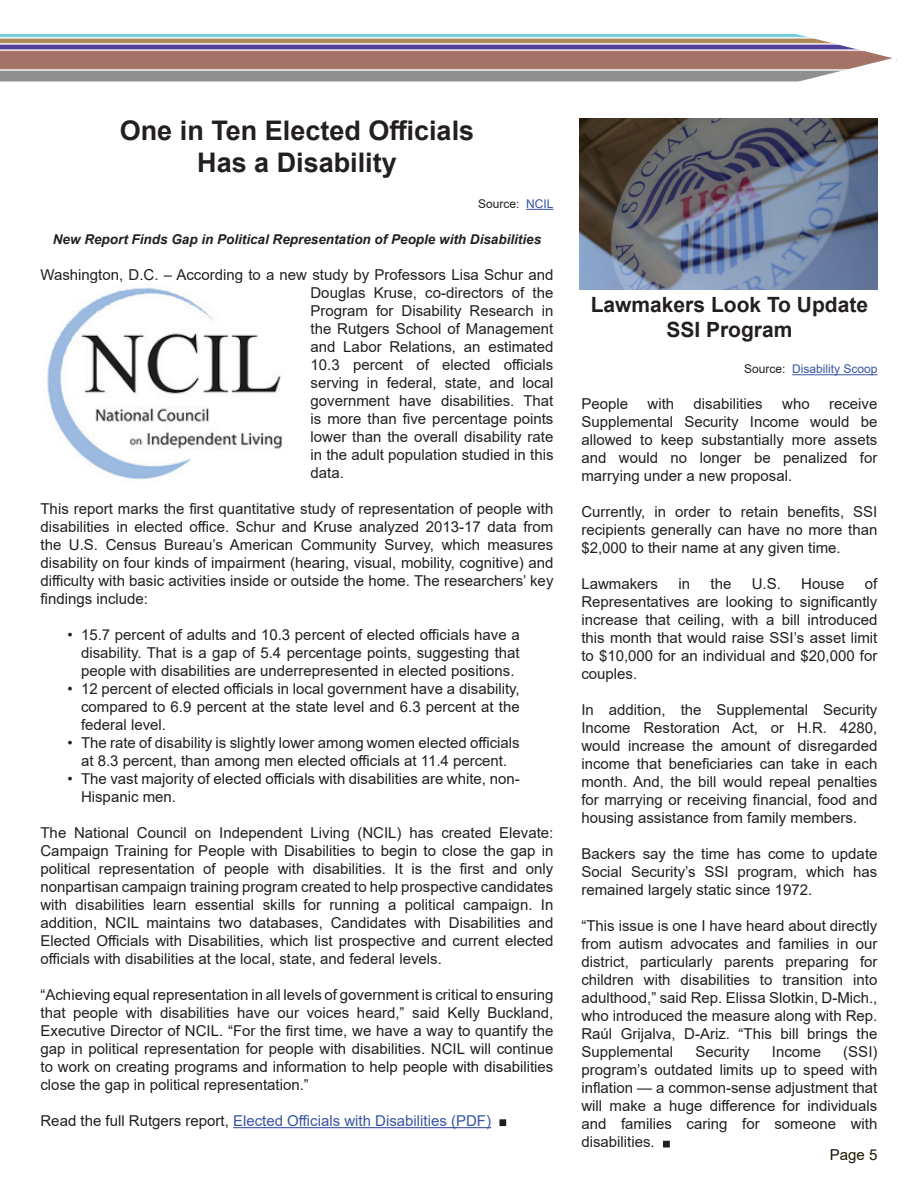
<style>
.page{position:relative;width:918px;height:1188px;background:#fff}
.page>*{position:absolute;margin:0;border:0;box-sizing:border-box;transform-origin:0 0}
.t1{font:700 27px/32.4px "Arial";color:#231f20;text-align:center}
.t2{font:700 21px/25.2px "Arial";color:#231f20;text-align:center}
.t3{font:15px/18px "Arial";color:#231f20;text-align:justify}
.t4{font:15px "Arial";color:#3853a3}
.t5{font:15px "Arial";color:#1e1500}
.t6{font:italic 700 13.5px "Arial";color:#231f20}
.t7{font:12px "Arial";color:#3853a3}
.t8{font:12px "Arial";color:#231f20}
.s1{color:#3853a3}
.s2{color:#231f20}
</style>
<div class="page">
<img style="left:0;top:35px;width:787px;height:47px">
<svg style="left:787px;top:34px;width:110px;height:48px"></svg>
<svg style="left:526px;top:209px;width:28px;height:1px"></svg>
<hr style="left:233px;top:1127px;width:258px;height:1px;background:#3853a3">
<div style="left:499px;top:1119px;width:7px;height:7px;border:2px solid #231f20"></div>
<img style="left:47px;top:287px;width:235px;height:193px">
<hr style="left:792px;top:374px;width:85px;height:1px;background:#3853a3">
<div style="left:663px;top:1141px;width:7px;height:6px;border:2px solid #231f20"></div>
<img style="left:579px;top:118px;width:299px;height:171px">
<h1 class="t1" style="left:120px;top:114px;width:356px">One in Ten Elected Officials<br>Has a Disability</h1>
<p class="t8" style="left:478px;top:196px;width:77px">Source: <span class="s1">NCIL</span></p>
<p class="t6" style="left:53px;top:230px;width:490px">New Report Finds Gap in Political Representation of People with Disabilities</p>
<p class="t3" style="left:310px;top:266px;width:245px;text-indent:-270px">Washington, D.C. – According to a new study by Professors Lisa Schur and Douglas Kruse, co-directors of the Program for Disability Research in the Rutgers School of Management and Labor Relations, an estimated 10.3 percent of elected officials serving in federal, state, and local government have disabilities. That is more than five percentage points lower than the overall disability rate in the adult population studied in this data.</p>
<p class="t3" style="left:40px;top:500px;width:514px">This report marks the first quantitative study of representation of people with disabilities in elected office. Schur and Kruse analyzed 2013-17 data from the U.S. Census Bureau’s American Community Survey, which measures disability on four kinds of impairment (hearing, visual, mobility, cognitive) and difficulty with basic activities inside or outside the home. The researchers’ key findings include:</p>
<p class="t3" style="left:81px;top:626px;width:440px;text-indent:-14px">• 15.7 percent of adults and 10.3 percent of elected officials have a disability. That is a gap of 5.4 percentage points, suggesting that people with disabilities are underrepresented in elected positions.</p>
<p class="t3" style="left:81px;top:680px;width:440px;text-indent:-14px">• 12 percent of elected officials in local government have a disability, compared to 6.9 percent at the state level and 6.3 percent at the federal level.</p>
<p class="t3" style="left:68px;top:734px;width:454px;text-align:center">• The rate of disability is slightly lower among women elected officials at 8.3 percent, than among men elected officials at 11.4 percent.</p>
<p class="t3" style="left:81px;top:770px;width:440px;text-indent:-14px">• The vast majority of elected officials with disabilities are white, non-<br>Hispanic men.</p>
<p class="t3" style="left:40px;top:824px;width:514px">The National Council on Independent Living (NCIL) has created Elevate:<br>Campaign Training for People with Disabilities to begin to close the gap in political representation of people with disabilities. It is the first and only nonpartisan campaign training program created to help prospective candidates with disabilities learn essential skills for running a political campaign. In addition, NCIL maintains two databases, Candidates with Disabilities and Elected Officials with Disabilities, which list prospective and current elected officials with disabilities at the local, state, and federal levels.</p>
<p class="t3" style="left:40px;top:986px;width:514px">“Achieving equal representation in all levels of government is critical to ensuring that people with disabilities have our voices heard,” said Kelly Buckland, Executive Director of NCIL. “For the first time, we have a way to quantify the gap in political representation for people with disabilities. NCIL will continue to work on creating programs and information to help people with disabilities close the gap in political representation.”</p>
<p class="t4" style="left:40px;top:1110px;width:452px"><span class="s2">Read the full Rutgers report,</span> Elected Officials with Disabilities (PDF)</p>
<h2 class="t2" style="left:591px;top:293px;width:279px">Lawmakers Look To Update<br>SSI Program</h2>
<p class="t7" style="left:744px;top:361px;width:135px"><span class="s2">Source:</span> Disability Scoop</p>
<p class="t3" style="left:581px;top:395px;width:48px">People</p>
<p class="t3" style="left:648px;top:395px;width:28px">with</p>
<p class="t3" style="left:694px;top:395px;width:71px">disabilities</p>
<p class="t3" style="left:782px;top:395px;width:29px">who</p>
<p class="t3" style="left:581px;top:395px;width:298px;text-indent:248px">receive Supplemental Security Income would be allowed to keep substantially more assets and would no longer be penalized for marrying under a new proposal.</p>
<p class="t3" style="left:581px;top:503px;width:298px">Currently, in order to retain benefits, SSI recipients generally can have no more than $2,000 to their name at any given time.</p>
<p class="t3" style="left:581px;top:575px;width:78px">Lawmakers</p>
<p class="t3" style="left:678px;top:575px;width:13px">in</p>
<p class="t3" style="left:711px;top:575px;width:22px">the</p>
<p class="t3" style="left:752px;top:575px;width:31px">U.S.</p>
<p class="t3" style="left:801px;top:575px;width:45px">House</p>
<p class="t3" style="left:581px;top:575px;width:298px;text-indent:284px">of Representatives are looking to significantly increase that ceiling, with a bill introduced this month that would raise SSI’s asset limit to $10,000 for an individual and $20,000 for couples.</p>
<p class="t3" style="left:581px;top:701px;width:298px">In addition, the Supplemental Security Income Restoration Act, or H.R. 4280, would increase the amount of disregarded income that beneficiaries can take in each month. And, the bill would repeal penalties for marrying or receiving financial, food and housing assistance from family members.</p>
<p class="t3" style="left:581px;top:845px;width:298px">Backers say the time has come to update Social Security’s SSI program, which has remained largely static since 1972.</p>
<p class="t3" style="left:581px;top:917px;width:298px">“This issue is one I have heard about directly from autism advocates and families in our district, particularly parents preparing for children with disabilities to transition into adulthood,” said Rep. Elissa Slotkin, D-Mich., who introduced the measure along with Rep.<br>Raúl Grijalva, D-Ariz. “This bill brings the Supplemental</p>
<p class="t3" style="left:581px;top:1043px;width:298px;text-indent:262px">(SSI) program’s outdated limits up to speed with inflation — a common-sense adjustment that will make a huge difference for individuals and families caring for someone with disabilities.</p>
<p class="t3" style="left:695px;top:1043px;width:56px">Security</p>
<p class="t3" style="left:772px;top:1043px;width:51px">Income</p>
<p class="t5" style="left:830px;top:1144px;width:49px">Page 5</p>
</div>
